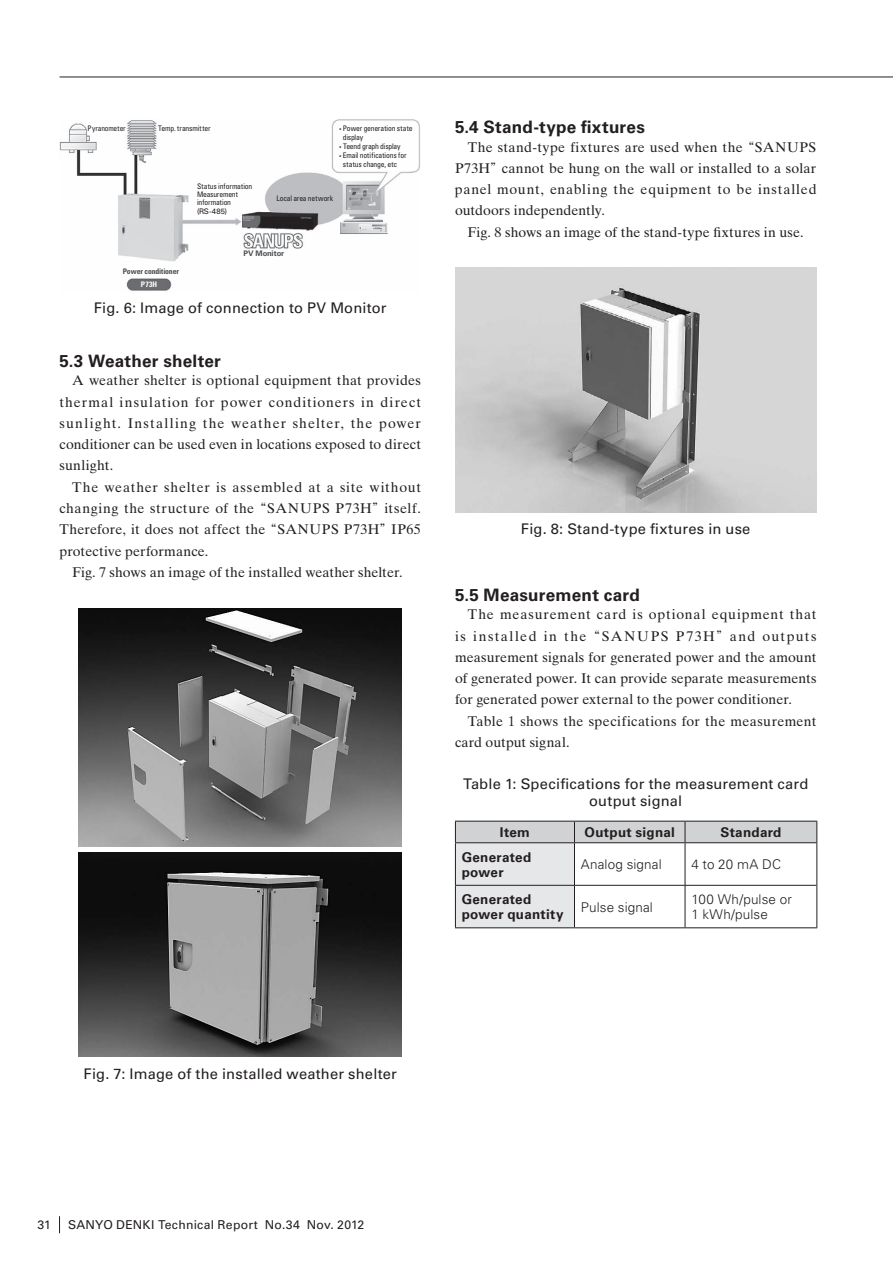
<style>
.page{position:relative;width:893px;height:1263px;background:#fff}
.page>*{position:absolute;margin:0;border:0;box-sizing:border-box;transform-origin:0 0}
.t1{font:700 17.1px "Univers";letter-spacing:.015em;color:#231f20}
.t2{font:14.7px/17px "Univers";letter-spacing:.015em;color:#231f20;text-align:center}
.t3{font:14.1px/21.3px "Times Ten";letter-spacing:.015em;color:#231f20;text-align:justify}
.t4{font:700 13.5px/14.9px "Univers";letter-spacing:.02em;color:#231f20}
.t5{font:300 13.5px/14.9px "Univers";letter-spacing:.01em;color:#231f20}
.t6{font:12.15px "Univers";letter-spacing:.02em;color:#231f20}
.t7{font:condensed 7.65px/7.6px "Univers";letter-spacing:-.025em;color:#231f20}
.t8{font:700 condensed 7.65px "Univers";letter-spacing:-.015em;color:#4b4c4d}
.t9{font:700 7.65px "Univers";letter-spacing:-.02em;color:#4b4c4d}
.t10{font:7.65px "Univers";color:#231f20}
.t11{font:700 condensed 7.65px "Univers";color:#fff}
.s1{font-size:5.4px}
.s2{font-family:"Futo Min A101 Pro";font-weight:700;font-size:12.75px}
</style>
<div class="page">
<svg style="left:59px;top:1216px;width:1px;height:17px"></svg>
<hr style="left:60px;top:77px;width:833px;height:1px;background:#231f20">
<img style="left:60px;top:119px;width:360px;height:172px">
<img style="left:79px;top:853px;width:323px;height:204px">
<img style="left:79px;top:608px;width:323px;height:238px">
<img style="left:455px;top:268px;width:361px;height:244px">
<svg style="left:455px;top:821px;width:362px;height:107px"></svg>
<hr style="left:574px;top:843px;width:1px;height:42px;background:#231f20">
<hr style="left:574px;top:885px;width:1px;height:42px;background:#231f20">
<hr style="left:455px;top:842px;width:119px;height:1px;background:#231f20">
<hr style="left:574px;top:842px;width:111px;height:1px;background:#231f20">
<hr style="left:685px;top:842px;width:132px;height:1px;background:#231f20">
<p class="t7" style="left:88px;top:125px;width:40px">Pyranometer</p>
<p class="t7" style="left:158px;top:125px;width:54px">Temp. transmitter</p>
<p class="t7" style="left:197px;top:183px;width:57px">Status information<br>Measurement information</p>
<p class="t10" style="left:197px;top:206px;width:32px">(RS-485)</p>
<p class="t7" style="left:343px;top:124px;width:71px;line-height:9px;text-indent:-3px"><span class="s1">•</span> Power generation state display</p>
<p class="t7" style="left:340px;top:142px;width:63px"><span class="s1">•</span> Teend graph display</p>
<p class="t7" style="left:343px;top:150px;width:65px;line-height:9px;text-indent:-3px"><span class="s1">•</span> Email notifications for status change, etc</p>
<p class="t7" style="left:276px;top:194px;width:58px">Local area network</p>
<p class="t8" style="left:123px;top:267px;width:58px">Power conditioner</p>
<p class="t11" style="left:141px;top:279px;width:18px">P73H</p>
<p class="t9" style="left:243px;top:249px;width:42px">PV Monitor</p>
<p class="t2" style="left:94px;top:300px;width:294px">Fig. 6: Image of connection to PV Monitor</p>
<p class="t1" style="left:60px;top:351px;width:163px">5.3 Weather shelter</p>
<p class="t3" style="left:60px;top:370px;width:363px;text-indent:13px">A weather shelter is optional equipment that provides thermal insulation for power conditioners in direct sunlight. Installing the weather shelter, the power conditioner can be used even in locations exposed to direct sunlight.</p>
<p class="t3" style="left:60px;top:476px;width:363px;text-indent:13px">The weather shelter is assembled at a site without changing the structure of the<span class="s2">“</span>SANUPS P73H<span class="s2">”</span>itself.<br>Therefore, it does not affect the<span class="s2">“</span>SANUPS P73H<span class="s2">”</span>IP65 protective performance.</p>
<p class="t3" style="left:72px;top:561px;width:332px">Fig. 7 shows an image of the installed weather shelter.</p>
<p class="t1" style="left:455px;top:117px;width:191px">5.4 Stand-type fixtures</p>
<p class="t3" style="left:455px;top:136px;width:363px;text-indent:13px">The stand-type fixtures are used when the<span class="s2">“</span>SANUPS P73H<span class="s2">”</span>cannot be hung on the wall or installed to a solar panel mount, enabling the equipment to be installed outdoors independently.</p>
<p class="t3" style="left:468px;top:221px;width:337px">Fig. 8 shows an image of the stand-type fixtures in use.</p>
<p class="t2" style="left:521px;top:521px;width:231px">Fig. 8: Stand-type fixtures in use</p>
<p class="t1" style="left:455px;top:585px;width:186px">5.5 Measurement card</p>
<p class="t3" style="left:455px;top:604px;width:363px;text-indent:13px">The measurement card is optional equipment that is installed in the<span class="s2">“</span>SANUPS P73H<span class="s2">”</span>and outputs measurement signals for generated power and the amount of generated power. It can provide separate measurements for generated power external to the power conditioner.</p>
<p class="t3" style="left:455px;top:710px;width:363px;text-indent:13px">Table 1 shows the specifications for the measurement card output signal.</p>
<p class="t2" style="left:463px;top:776px;width:347px">Table 1: Specifications for the measurement card output signal</p>
<p class="t4" style="left:500px;top:825px;width:32px">Item</p>
<p class="t4" style="left:585px;top:825px;width:92px">Output signal</p>
<p class="t4" style="left:720px;top:825px;width:63px">Standard</p>
<p class="t4" style="left:462px;top:849px;width:71px">Generated power</p>
<p class="t5" style="left:581px;top:857px;width:82px">Analog signal</p>
<p class="t5" style="left:691px;top:857px;width:91px">4 to 20 mA DC</p>
<p class="t4" style="left:462px;top:892px;width:103px">Generated power quantity</p>
<p class="t5" style="left:581px;top:899px;width:74px">Pulse signal</p>
<p class="t5" style="left:691px;top:892px;width:102px">100 Wh/pulse or<br>1 kWh/pulse</p>
<p class="t2" style="left:84px;top:1065px;width:315px">Fig. 7: Image of the installed weather shelter</p>
<p class="t6" style="left:37px;top:1217px;width:15px">31</p>
<p class="t6" style="left:68px;top:1217px;width:298px">SANYO DENKI Technical Report No.34 Nov. 2012</p>
</div>
